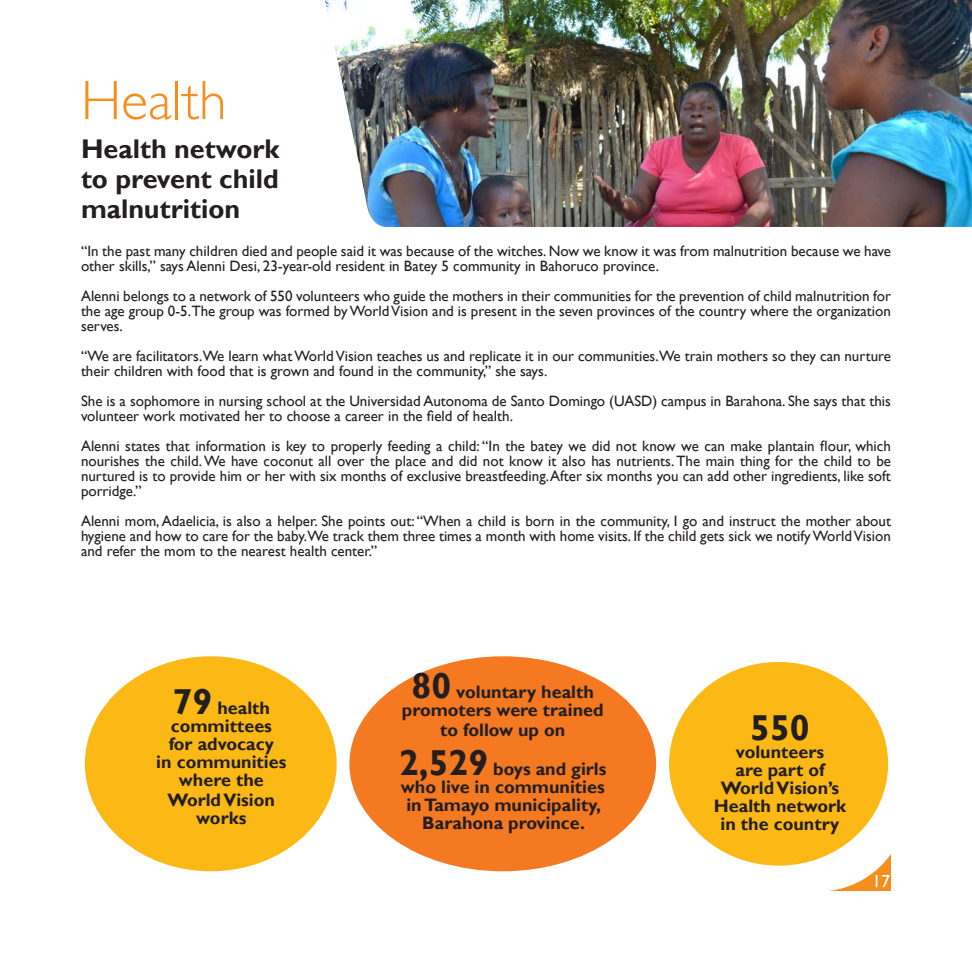
<style>
.page{position:relative;width:972px;height:972px;background:#fff}
.page>*{position:absolute;margin:0;border:0;box-sizing:border-box;transform-origin:0 0}
.t1{font:300 55.8px "Gill Sans Std";color:#f68e1e}
.t2{font:700 36px "Gill Sans";color:#231f20}
.t3{font:700 27px/30px "Gill Sans";color:#231f20;text-align:justify}
.t4{font:700 18px/18px "Gill Sans";color:#231f20;text-align:center}
.t5{font:15px/15px "Gill Sans";color:#231f20}
.s1{font-size:36px}
</style>
<div class="page">
<img style="left:325px;top:0;width:647px;height:227px">
<svg style="left:830px;top:854px;width:61px;height:37px"></svg>
<div style="left:85px;top:656px;width:252px;height:215px;background:#fcb814;border-radius:50%"></div>
<div style="left:349px;top:656px;width:307px;height:215px;background:#f47921;border-radius:50%"></div>
<div style="left:669px;top:662px;width:219px;height:204px;background:#fcb814;border-radius:50%"></div>
<h1 class="t1" style="left:81px;top:69px;width:147px">Health</h1>
<h3 class="t3" style="left:81px;top:134px;width:200px">Health network to prevent child malnutrition</h3>
<p class="t5" style="left:81px;top:244px;width:812px">“In the past many children died and people said it was because of the witches. Now we know it was from malnutrition because we have other skills,” says Alenni Desi, 23-year-old resident in Batey 5 community in Bahoruco province.</p>
<p class="t5" style="left:81px;top:289px;width:812px;text-align:justify">Alenni belongs to a network of 550 volunteers who guide the mothers in their communities for the prevention of child malnutrition for the age group 0-5.The group was formed by World Vision and is present in the seven provinces of the country where the organization serves.</p>
<p class="t5" style="left:81px;top:349px;width:812px">“We are facilitators.We learn what World Vision teaches us and replicate it in our communities.We train mothers so they can nurture their children with food that is grown and found in the community,” she says.</p>
<p class="t5" style="left:81px;top:394px;width:812px">She is a sophomore in nursing school at the Universidad Autonoma de Santo Domingo (UASD) campus in Barahona. She says that this volunteer work motivated her to choose a career in the field of health.</p>
<p class="t5" style="left:81px;top:439px;width:812px;text-align:justify">Alenni states that information is key to properly feeding a child: “In the batey we did not know we can make plantain flour, which nourishes the child. We have coconut all over the place and did not know it also has nutrients. The main thing for the child to be nurtured is to provide him or her with six months of exclusive breastfeeding. After six months you can add other ingredients, like soft porridge.”</p>
<p class="t5" style="left:81px;top:514px;width:812px;text-align:justify">Alenni mom, Adaelicia, is also a helper. She points out: “When a child is born in the community, I go and instruct the mother about hygiene and how to care for the baby.We track them three times a month with home visits. If the child gets sick we notify World Vision and refer the mom to the nearest health center.”</p>
<p class="t4" style="left:156px;top:699px;width:132px"><span class="s1">79</span> health committees<br>for advocacy<br>in communities where the<br>World Vision works</p>
<p class="t4" style="left:402px;top:683px;width:203px;line-height:18.8px"><span class="s1">80</span> voluntary health promoters were trained to follow up on</p>
<p class="t4" style="left:399px;top:760px;width:209px"><span class="s1">2,529</span> boys and girls who live in communities in Tamayo municipality,<br>Barahona province.</p>
<h2 class="t2" style="left:750px;top:706px;width:61px">550</h2>
<p class="t4" style="left:714px;top:744px;width:134px">volunteers<br>are part of<br>World Vision’s<br>Health network in the country</p>
</div>
